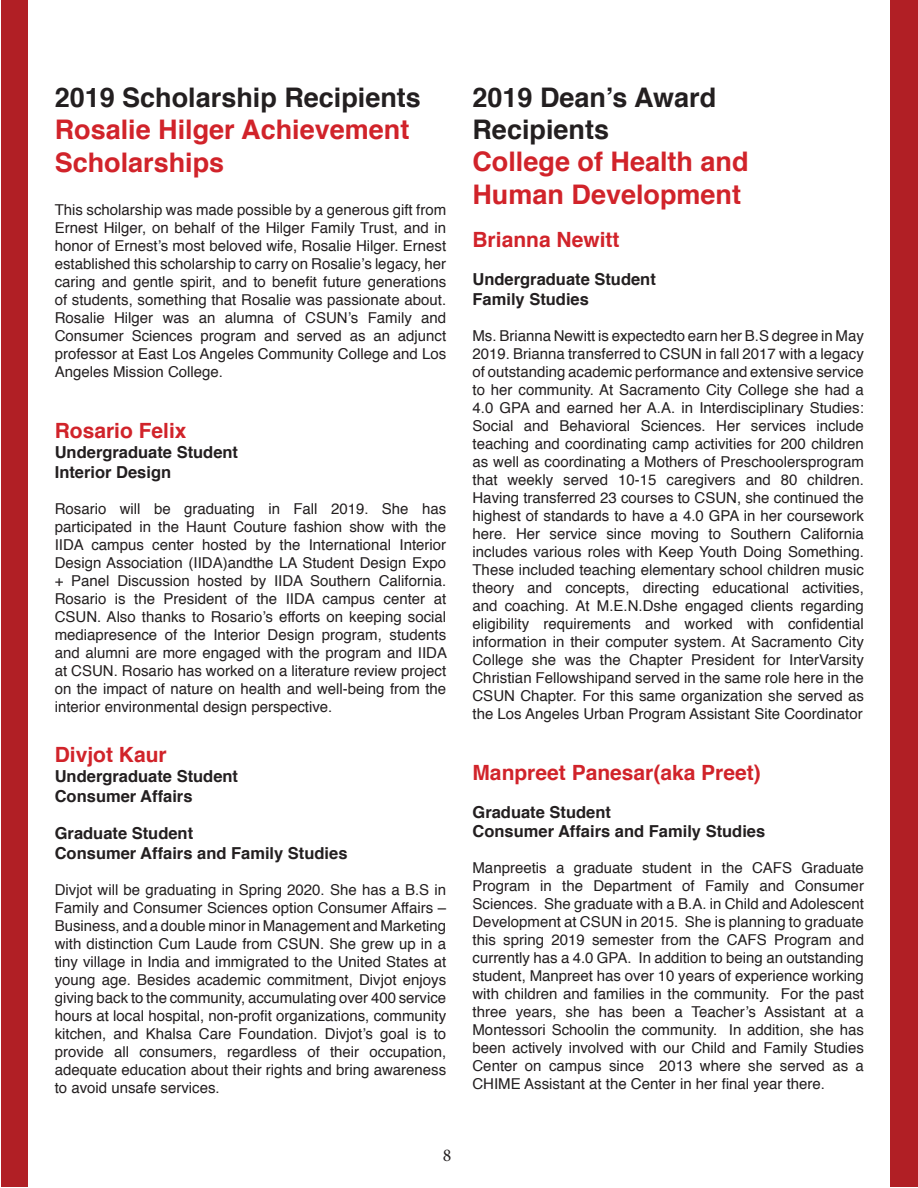
<style>
.page{position:relative;width:918px;height:1188px;background:#fff}
.page>*{position:absolute;margin:0;border:0;box-sizing:border-box;transform-origin:0 0}
.t1{font:700 27px/32.4px "Helvetica";color:#d1232a}
.t2{font:700 27px/32.4px "Helvetica";color:#231f20}
.t3{font:700 21px "Helvetica";color:#d1232a}
.t4{font:18px "Minion Pro";color:#231f20}
.t5{font:700 16.5px/19.8px "Helvetica";color:#231f20}
.t6{font:15px/18px "Helvetica";color:#231f20;text-align:justify}
</style>
<div class="page">
<div style="left:1px;top:1px;width:27px;height:1186px;background:#b11f25"></div>
<div style="left:890px;top:1px;width:27px;height:1186px;background:#b11f25"></div>
<hr style="left:916px;top:1px;width:2px;height:1186px;background:#b11f25">
<h1 class="t2" style="left:55px;top:81px;width:368px">2019 Scholarship Recipients</h1>
<h1 class="t1" style="left:55px;top:114px;width:356px">Rosalie Hilger Achievement<br>Scholarships</h1>
<p class="t6" style="left:55px;top:201px;width:393px">This scholarship was made possible by a generous gift from Ernest Hilger, on behalf of the Hilger Family Trust, and in honor of Ernest’s most beloved wife, Rosalie Hilger. Ernest established this scholarship to carry on Rosalie’s legacy, her caring and gentle spirit, and to benefit future generations of students, something that Rosalie was passionate about.<br>Rosalie Hilger was an alumna of CSUN’s Family and Consumer Sciences program and served as an adjunct professor at East Los Angeles Community College and Los Angeles Mission College.</p>
<h2 class="t3" style="left:55px;top:414px;width:133px">Rosario Felix</h2>
<p class="t5" style="left:55px;top:442px;width:185px">Undergraduate Student<br>Interior Design</p>
<p class="t6" style="left:55px;top:500px;width:394px">Rosario will be graduating in Fall 2019. She has participated in the Haunt Couture fashion show with the IIDA campus center hosted by the International Interior Design Association (IIDA)andthe LA Student Design Expo + Panel Discussion hosted by IIDA Southern California.<br>Rosario is the President of the IIDA campus center at CSUN. Also thanks to Rosario’s efforts on keeping social mediapresence of the Interior Design program, students and alumni are more engaged with the program and IIDA at CSUN. Rosario has worked on a literature review project on the impact of nature on health and well-being from the interior environmental design perspective.</p>
<h2 class="t3" style="left:55px;top:738px;width:114px">Divjot Kaur</h2>
<p class="t5" style="left:55px;top:766px;width:185px">Undergraduate Student<br>Consumer Affairs</p>
<p class="t5" style="left:55px;top:824px;width:294px">Graduate Student<br>Consumer Affairs and Family Studies</p>
<p class="t6" style="left:55px;top:881px;width:393px">Divjot will be graduating in Spring 2020. She has a B.S in Family and Consumer Sciences option Consumer Affairs – Business, and a double minor in Management and Marketing with distinction Cum Laude from CSUN. She grew up in a tiny village in India and immigrated to the United States at young age. Besides academic commitment, Divjot enjoys giving back to the community, accumulating over 400 service hours at local hospital, non-profit organizations, community kitchen, and Khalsa Care Foundation. Divjot’s goal is to provide all consumers, regardless of their occupation, adequate education about their rights and bring awareness to avoid unsafe services.</p>
<h1 class="t2" style="left:472px;top:81px;width:245px">2019 Dean’s Award<br>Recipients</h1>
<h1 class="t1" style="left:472px;top:146px;width:278px">College of Health and<br>Human Development</h1>
<h2 class="t3" style="left:472px;top:223px;width:149px">Brianna Newitt</h2>
<p class="t5" style="left:472px;top:269px;width:185px">Undergraduate Student<br>Family Studies</p>
<p class="t6" style="left:472px;top:327px;width:393px">Ms. Brianna Newitt is expectedto earn her B.S degree in May 2019. Brianna transferred to CSUN in fall 2017 with a legacy of outstanding academic performance and extensive service to her community. At Sacramento City College she had a 4.0 GPA and earned her A.A. in Interdisciplinary Studies:<br>Social and Behavioral Sciences. Her services include teaching and coordinating camp activities for 200 children as well as coordinating a Mothers of Preschoolersprogram that weekly served 10-15 caregivers and 80 children.<br>Having transferred 23 courses to CSUN, she continued the highest of standards to have a 4.0 GPA in her coursework here. Her service since moving to Southern California includes various roles with Keep Youth Doing Something.<br>These included teaching elementary school children music theory and concepts, directing educational activities, and coaching. At M.E.N.Dshe engaged clients regarding eligibility requirements and worked with confidential information in their computer system. At Sacramento City College she was the Chapter President for InterVarsity Christian Fellowshipand served in the same role here in the CSUN Chapter. For this same organization she served as the Los Angeles Urban Program Assistant Site Coordinator</p>
<h2 class="t3" style="left:472px;top:756px;width:290px">Manpreet Panesar(aka Preet)</h2>
<p class="t5" style="left:472px;top:802px;width:294px">Graduate Student<br>Consumer Affairs and Family Studies</p>
<p class="t6" style="left:472px;top:860px;width:393px">Manpreetis a graduate student in the CAFS Graduate Program in the Department of Family and Consumer Sciences. She graduate with a B.A. in Child and Adolescent Development at CSUN in 2015. She is planning to graduate this spring 2019 semester from the CAFS Program and currently has a 4.0 GPA. In addition to being an outstanding student, Manpreet has over 10 years of experience working with children and families in the community. For the past three years, she has been a Teacher’s Assistant at a Montessori Schoolin the community. In addition, she has been actively involved with our Child and Family Studies Center on campus since 2013 where she served as a CHIME Assistant at the Center in her final year there.</p>
<p class="t4" style="left:443px;top:1143px;width:10px">8</p>
</div>
